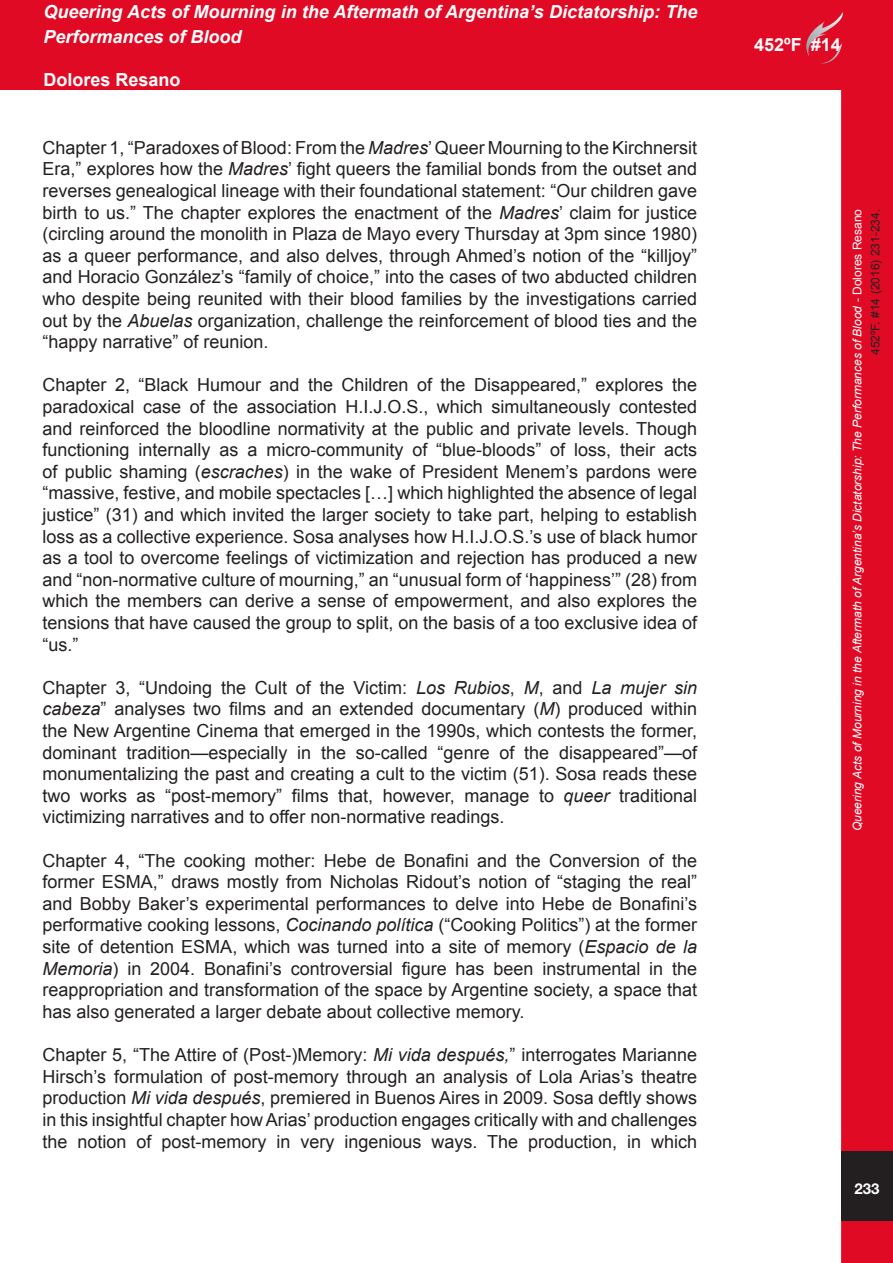
<style>
.page{position:relative;width:893px;height:1263px;background:#fff}
.page>*{position:absolute;margin:0;border:0;box-sizing:border-box;transform-origin:0 0}
.t1{font:18px/21.6px "Arial";color:#231f20;text-align:justify}
.t2{font:italic 700 18px/25.2px "Arial";color:#fff}
.t3{font:700 18px "Arial";color:#fff}
.t4{font:700 18px "Arial";color:#fafafa}
.t5{font:700 15px "Helvetica Neue";color:#fff}
.t6{font:italic 12px/18px "Arial";color:#fff;text-align:right}
.s1{font-style:italic}
.s2{font-style:normal}
.s3{font-style:normal;color:#231f20}
</style>
<div class="page">
<div style="left:843px;top:2px;width:48px;height:1259px;background:#e00a25"></div>
<div style="left:841px;top:0;width:52px;height:1263px;border:3px solid #e00a25"></div>
<div style="left:841px;top:1151px;width:52px;height:70px;background:#231f20"></div>
<div style="left:0;top:0;width:893px;height:90px;background:#e00a25"></div>
<svg style="left:797px;top:12px;width:48px;height:52px;background:#dc1f37"></svg>
<p class="t2" style="left:44px;top:-1px;width:655px">Queering Acts of Mourning in the Aftermath of Argentina’s Dictatorship: The<br>Performances of Blood</p>
<p class="t3" style="left:44px;top:68px;width:139px">Dolores Resano</p>
<p class="t1" style="left:43px;top:137px;width:656px">Chapter 1, “Paradoxes of Blood: From the <span class="s1">Madres</span>’ Queer Mourning to the Kirchnersit Era,” explores how the <span class="s1">Madres</span>’ fight queers the familial bonds from the outset and reverses genealogical lineage with their foundational statement: “Our children gave birth to us.” The chapter explores the enactment of the <span class="s1">Madres</span>’ claim for justice (circling around the monolith in Plaza de Mayo every Thursday at 3pm since 1980) as a queer performance, and also delves, through Ahmed’s notion of the “killjoy” and Horacio González’s “family of choice,” into the cases of two abducted children who despite being reunited with their blood families by the investigations carried out by the <span class="s1">Abuelas</span> organization, challenge the reinforcement of blood ties and the “happy narrative” of reunion.</p>
<p class="t1" style="left:43px;top:374px;width:656px">Chapter 2, “Black Humour and the Children of the Disappeared,” explores the paradoxical case of the association H.I.J.O.S., which simultaneously contested and reinforced the bloodline normativity at the public and private levels. Though functioning internally as a micro-community of “blue-bloods” of loss, their acts of public shaming (<span class="s1">escraches</span>) in the wake of President Menem’s pardons were “massive, festive, and mobile spectacles […] which highlighted the absence of legal justice” (31) and which invited the larger society to take part, helping to establish loss as a collective experience. Sosa analyses how H.I.J.O.S.’s use of black humor as a tool to overcome feelings of victimization and rejection has produced a new and “non-normative culture of mourning,” an “unusual form of ‘happiness’” (28) from which the members can derive a sense of empowerment, and also explores the tensions that have caused the group to split, on the basis of a too exclusive idea of “us.”</p>
<p class="t1" style="left:43px;top:677px;width:656px">Chapter 3, “Undoing the Cult of the Victim: <span class="s1">Los Rubios</span>, <span class="s1">M</span>, and <span class="s1">La mujer sin cabeza</span>” analyses two films and an extended documentary (<span class="s1">M</span>) produced within the New Argentine Cinema that emerged in the 1990s, which contests the former, dominant tradition—especially in the so-called “genre of the disappeared”—of monumentalizing the past and creating a cult to the victim (51). Sosa reads these two works as “post-memory” films that, however, manage to <span class="s1">queer</span> traditional victimizing narratives and to offer non-normative readings.</p>
<p class="t1" style="left:43px;top:850px;width:656px">Chapter 4, “The cooking mother: Hebe de Bonafini and the Conversion of the former ESMA,” draws mostly from Nicholas Ridout’s notion of “staging the real” and Bobby Baker’s experimental performances to delve into Hebe de Bonafini’s performative cooking lessons, <span class="s1">Cocinando política</span> (“Cooking Politics”) at the former site of detention ESMA, which was turned into a site of memory (<span class="s1">Espacio de la Memoria</span>) in 2004. Bonafini’s controversial figure has been instrumental in the reappropriation and transformation of the space by Argentine society, a space that has also generated a larger debate about collective memory.</p>
<p class="t1" style="left:43px;top:1044px;width:656px">Chapter 5, “The Attire of (Post-)Memory: <span class="s1">Mi vida después,</span>” interrogates Marianne Hirsch’s formulation of post-memory through an analysis of Lola Arias’s theatre production <span class="s1">Mi vida después</span>, premiered in Buenos Aires in 2009. Sosa deftly shows in this insightful chapter how Arias’ production engages critically with and challenges</p>
<p class="t1" style="left:43px;top:1130px;width:656px">the notion of post-memory in very ingenious ways. The production, in which</p>
<p class="t4" style="left:754px;top:33px;width:88px">452ºF #14</p>
<p class="t6" style="left:849px;top:831px;width:624px;rotate:-90deg">Queering Acts of Mourning in the Aftermath of Argentina’s Dictatorship: The Performances of Blood <span class="s2">- Dolores Resano<br></span><span class="s3">452ºF. #14 (2016) 231-234.</span></p>
<p class="t5" style="left:854px;top:1179px;width:27px">233</p>
</div>
